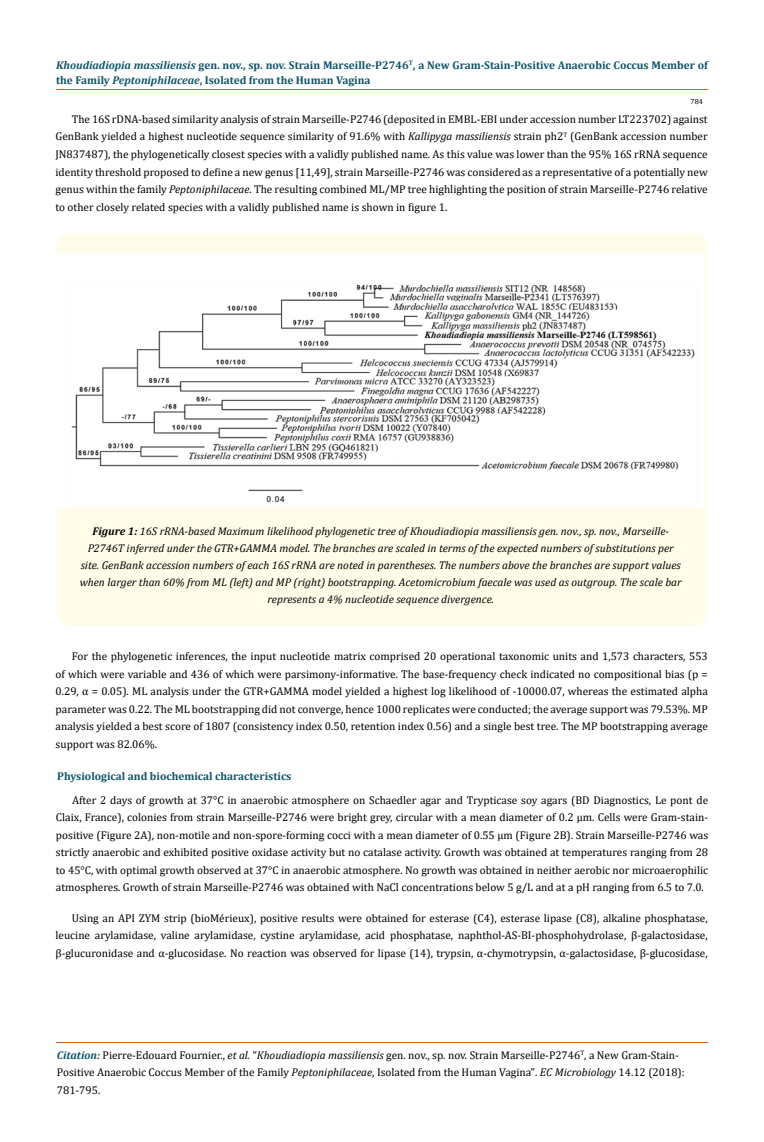
<style>
.page{position:relative;width:764px;height:1142px;background:#fff}
.page>*{position:absolute;margin:0;border:0;box-sizing:border-box;transform-origin:0 0}
.t1{font:11.25px/17.5px "Cambria";color:#000;text-align:justify}
.t2{font:italic 11.25px/16.9px "Cambria";color:#000;text-align:center}
.t3{font:700 11.25px/15px "Cambria";color:#0e546a}
.t4{font:7.5px "Cambria";color:#000}
.s1{font-style:italic}
.s2{font-weight:700}
.s3{font-weight:700;font-style:italic;color:#0e546a}
.s4{font-size:11.12px}
</style>
<div class="page">
<hr style="left:56px;top:90px;width:652px;height:1px;background:#e05d1a">
<hr style="left:56px;top:1042px;width:652px;height:1px;background:#e05d1a">
<div style="left:56px;top:233px;width:652px;height:392px;background:#fffde9;border-radius:15px"></div>
<img style="left:56px;top:254px;width:647px;height:253px">
<p class="t3" style="left:56px;top:57px;width:653px"><span class="s1">Khoudiadiopia massiliensis</span> gen. nov., sp. nov. Strain Marseille-P2746<sup>T</sup>, a New Gram-Stain-Positive Anaerobic Coccus Member of the Family <span class="s1">Peptoniphilaceae</span>, Isolated from the Human Vagina</p>
<p class="t4" style="left:690px;top:97px;width:14px">784</p>
<p class="t1" style="left:55px;top:110px;width:654px;text-indent:16px">The 16S rDNA-based similarity analysis of strain Marseille-P2746 (deposited in EMBL-EBI under accession number LT223702) against GenBank yielded a highest nucleotide sequence similarity of 91.6% with <span class="s1">Kallipyga massiliensis</span> strain ph2<sup>T</sup> (GenBank accession number JN837487), the phylogenetically closest species with a validly published name. As this value was lower than the 95% 16S rRNA sequence identity threshold proposed to define a new genus [11,49], strain Marseille-P2746 was considered as a representative of a potentially new genus within the family <span class="s1">Peptoniphilaceae</span>. The resulting combined ML/MP tree highlighting the position of strain Marseille-P2746 relative to other closely related species with a validly published name is shown in figure 1.</p>
<p class="t2" style="left:80px;top:522px;width:603px"><span class="s2">Figure 1:</span> 16S rRNA-based Maximum likelihood phylogenetic tree of Khoudiadiopia massiliensis gen. nov., sp. nov., Marseille-P2746T inferred under the GTR+GAMMA model. The branches are scaled in terms of the expected numbers of substitutions per site. GenBank accession numbers of each 16S rRNA are noted in parentheses. The numbers above the branches are support values when larger than 60% from ML (left) and MP (right) bootstrapping. Acetomicrobium faecale was used as outgroup. The scale bar represents a 4% nucleotide sequence divergence.</p>
<p class="t1" style="left:56px;top:647px;width:654px;text-indent:16px">For the phylogenetic inferences, the input nucleotide matrix comprised 20 operational taxonomic units and 1,573 characters, 553 of which were variable and 436 of which were parsimony-informative. The base-frequency check indicated no compositional bias (p = 0.29, α = 0.05). ML analysis under the GTR+GAMMA model yielded a highest log likelihood of -10000.07, whereas the estimated alpha parameter was 0.22. The ML bootstrapping did not converge, hence 1000 replicates were conducted; the average support was 79.53%. MP analysis yielded a best score of 1807 (consistency index 0.50, retention index 0.56) and a single best tree. The MP bootstrapping average support was 82.06%.</p>
<p class="t3" style="left:57px;top:768px;width:236px">Physiological and biochemical characteristics</p>
<p class="t1" style="left:56px;top:791px;width:654px;text-indent:16px">After 2 days of growth at 37°C in anaerobic atmosphere on Schaedler agar and Trypticase soy agars (BD Diagnostics, Le pont de Claix, France), colonies from strain Marseille-P2746 were bright grey, circular with a mean diameter of 0.2 µm. Cells were Gram-stain&shy;positive (Figure 2A), non-motile and non-spore-forming cocci with a mean diameter of 0.55 µm (Figure 2B). Strain Marseille-P2746 was strictly anaerobic and exhibited positive oxidase activity but no catalase activity. Growth was obtained at temperatures ranging from 28 to 45°C, with optimal growth observed at 37°C in anaerobic atmosphere. No growth was obtained in neither aerobic nor microaerophilic atmospheres. Growth of strain Marseille-P2746 was obtained with NaCl concentrations below 5 g/L and at a pH ranging from 6.5 to 7.0.</p>
<p class="t1" style="left:55px;top:909px;width:654px;text-indent:16px">Using an API ZYM strip (bioMérieux), positive results were obtained for esterase (C4), esterase lipase (C8), alkaline phosphatase, leucine arylamidase, valine arylamidase, cystine arylamidase, acid phosphatase, naphthol-AS-BI-phosphohydrolase, β-galactosidase, β-glucuronidase and α-glucosidase. No reaction was observed for lipase (14), trypsin, α-chymotrypsin, α-galactosidase, β-glucosidase,</p>
<p class="t1" style="left:57px;top:1045px;width:629px;text-align:left"><span class="s3">Citation:</span> Pierre-Edouard Fournier., <span class="s1">et al.</span> “<span class="s1">Khoudiadiopia massiliensis</span> gen. nov., sp. nov. Strain Marseille-P2746<sup>T</sup>, a New Gram-Stain-<br>Positive Anaerobic Coccus Member of the Family <span class="s1">Peptoniphilaceae</span>, Isolated from the Human Vagina”<span class="s4">.</span> <span class="s1">EC Microbiology</span> 14.12 (2018):<br>781-795.</p>
</div>
